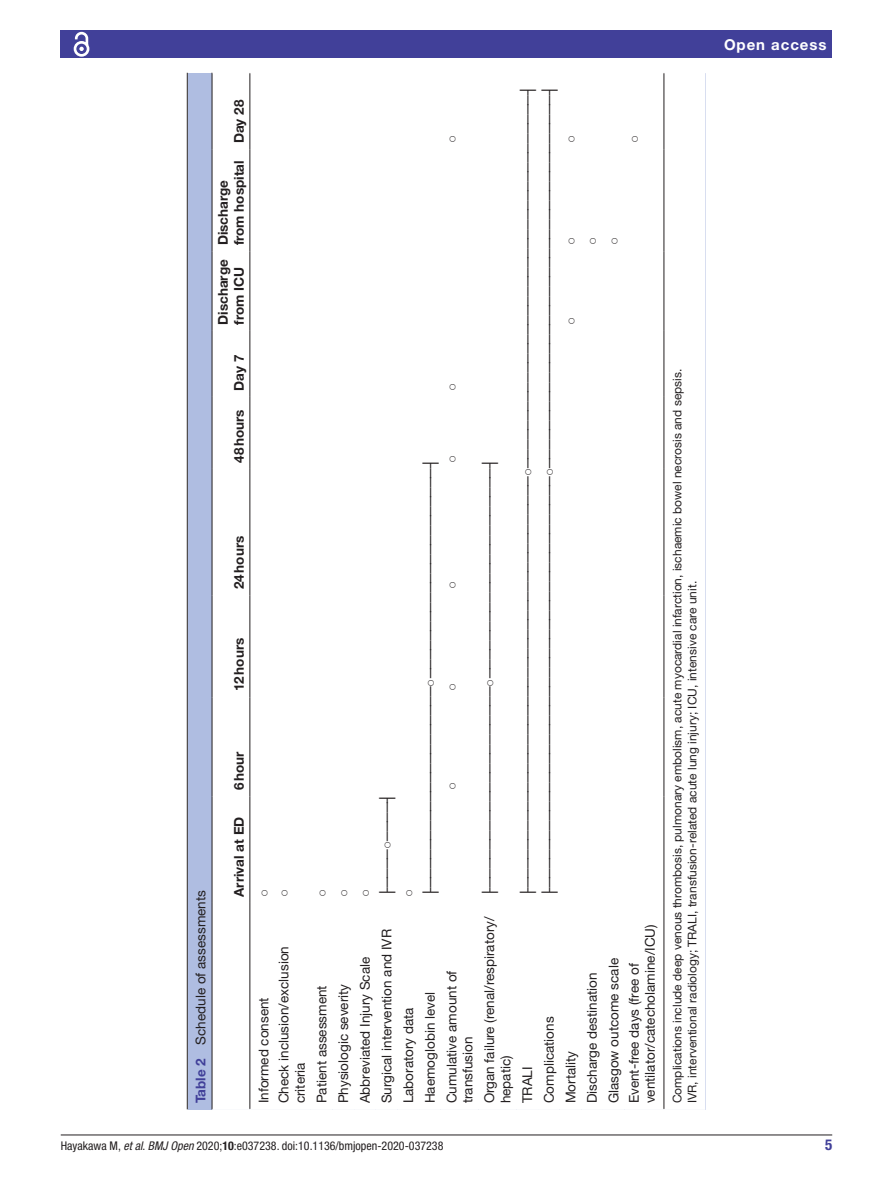
<style>
.page{position:relative;width:893px;height:1191px;background:#fff}
.page>*{position:absolute;margin:0;border:0;box-sizing:border-box;transform-origin:0 0}
.t1{font:700 15px "Helvetica Neue LT Std";letter-spacing:.065em;color:#fff}
.t2{font:700 condensed 15px "Helvetica Neue LT Std";color:#414099}
.t3{font:13.5px/16.2px "Helvetica Neue LT Std";color:#231f20}
.t4{font:13.5px "Times New Roman";color:#231f20}
.t5{font:700 13.5px/16.2px "Helvetica Neue LT Std";color:#231f20}
.t6{font:12px/15px "Helvetica Neue LT Std";color:#231f20}
.t7{font:condensed 12px "Helvetica Neue LT Std";color:#231f20}
.s1{font-weight:700;color:#414099}
.s2{font-style:italic}
.s3{font-weight:700}
</style>
<div class="page">
<hr style="left:61px;top:1134px;width:771px;height:1px;background:#231f20">
<div style="left:61px;top:31px;width:771px;height:27px;background:#414099"></div>
<svg style="left:73px;top:31px;width:17px;height:26px"></svg>
<div style="left:188px;top:73px;width:517px;height:1036px;background:#afbde1"></div>
<hr style="left:187px;top:73px;width:1px;height:1036px;background:#231f20">
<div style="left:213px;top:73px;width:492px;height:1036px;background:#fff"></div>
<hr style="left:212px;top:903px;width:1px;height:206px;background:#231f20">
<hr style="left:249px;top:903px;width:1px;height:206px;background:#231f20">
<hr style="left:212px;top:796px;width:1px;height:107px;background:#231f20">
<hr style="left:249px;top:796px;width:1px;height:107px;background:#231f20">
<hr style="left:212px;top:697px;width:1px;height:99px;background:#231f20">
<hr style="left:249px;top:697px;width:1px;height:99px;background:#231f20">
<hr style="left:212px;top:595px;width:1px;height:102px;background:#231f20">
<hr style="left:249px;top:595px;width:1px;height:102px;background:#231f20">
<hr style="left:212px;top:469px;width:1px;height:126px;background:#231f20">
<hr style="left:249px;top:469px;width:1px;height:126px;background:#231f20">
<hr style="left:212px;top:397px;width:1px;height:72px;background:#231f20">
<hr style="left:249px;top:397px;width:1px;height:72px;background:#231f20">
<hr style="left:212px;top:331px;width:1px;height:66px;background:#231f20">
<hr style="left:249px;top:331px;width:1px;height:66px;background:#231f20">
<hr style="left:212px;top:251px;width:1px;height:80px;background:#231f20">
<hr style="left:249px;top:251px;width:1px;height:80px;background:#231f20">
<hr style="left:212px;top:149px;width:1px;height:102px;background:#231f20">
<hr style="left:249px;top:149px;width:1px;height:102px;background:#231f20">
<hr style="left:212px;top:73px;width:1px;height:76px;background:#231f20">
<hr style="left:249px;top:73px;width:1px;height:76px;background:#231f20">
<hr style="left:664px;top:796px;width:1px;height:107px;background:#231f20">
<hr style="left:664px;top:697px;width:1px;height:99px;background:#231f20">
<hr style="left:664px;top:595px;width:1px;height:102px;background:#231f20">
<hr style="left:664px;top:469px;width:1px;height:126px;background:#231f20">
<hr style="left:664px;top:397px;width:1px;height:72px;background:#231f20">
<hr style="left:664px;top:331px;width:1px;height:66px;background:#231f20">
<hr style="left:664px;top:251px;width:1px;height:80px;background:#231f20">
<hr style="left:664px;top:149px;width:1px;height:102px;background:#231f20">
<hr style="left:664px;top:73px;width:1px;height:76px;background:#231f20">
<hr style="left:664px;top:903px;width:1px;height:206px;background:#231f20">
<hr style="left:681px;top:73px;width:1px;height:1030px;background:#fff">
<hr style="left:696px;top:73px;width:1px;height:1030px;background:#fff">
<p class="t5" style="left:231px;top:143px;width:45px;rotate:-90deg">Day 28</p>
<p class="t5" style="left:214px;top:245px;width:86px;rotate:-90deg">Discharge from hospital</p>
<p class="t5" style="left:214px;top:325px;width:67px;rotate:-90deg">Discharge from ICU</p>
<p class="t5" style="left:231px;top:391px;width:38px;rotate:-90deg">Day 7</p>
<p class="t5" style="left:231px;top:463px;width:55px;rotate:-90deg">48hours</p>
<p class="t3" style="left:193px;top:1103px;width:215px;rotate:-90deg"><span class="s1">Table 2</span> Schedule of assessments</p>
<p class="t5" style="left:231px;top:589px;width:55px;rotate:-90deg">24hours</p>
<p class="t5" style="left:231px;top:691px;width:55px;rotate:-90deg">12hours</p>
<p class="t5" style="left:231px;top:790px;width:40px;rotate:-90deg">6hour</p>
<p class="t5" style="left:231px;top:897px;width:82px;rotate:-90deg">Arrival at ED</p>
<p class="t4" style="left:254px;top:897px;width:10px;rotate:-90deg">○</p>
<p class="t4" style="left:275px;top:897px;width:10px;rotate:-90deg">○</p>
<p class="t4" style="left:312px;top:897px;width:10px;rotate:-90deg">○</p>
<p class="t3" style="left:255px;top:1103px;width:108px;rotate:-90deg">Informed consent</p>
<p class="t3" style="left:276px;top:1103px;width:159px;rotate:-90deg">Check inclusion/exclusion criteria</p>
<p class="t3" style="left:313px;top:1103px;width:120px;rotate:-90deg">Patient assessment</p>
<p class="t4" style="left:442px;top:143px;width:10px;rotate:-90deg">○</p>
<p class="t4" style="left:442px;top:391px;width:10px;rotate:-90deg">○</p>
<p class="t4" style="left:334px;top:897px;width:10px;rotate:-90deg">○</p>
<p class="t4" style="left:356px;top:897px;width:10px;rotate:-90deg">○</p>
<p class="t4" style="left:377px;top:897px;width:105px;rotate:-90deg">├────○────┤</p>
<p class="t4" style="left:399px;top:897px;width:10px;rotate:-90deg">○</p>
<p class="t4" style="left:421px;top:897px;width:440px;rotate:-90deg">├─────────────────────○──────────────────────┤</p>
<p class="t4" style="left:442px;top:463px;width:10px;rotate:-90deg">○</p>
<p class="t4" style="left:442px;top:589px;width:10px;rotate:-90deg">○</p>
<p class="t4" style="left:442px;top:691px;width:10px;rotate:-90deg">○</p>
<p class="t4" style="left:442px;top:790px;width:10px;rotate:-90deg">○</p>
<p class="t3" style="left:335px;top:1103px;width:121px;rotate:-90deg">Physiologic severity</p>
<p class="t3" style="left:357px;top:1103px;width:148px;rotate:-90deg">Abbreviated Injury Scale</p>
<p class="t3" style="left:378px;top:1103px;width:176px;rotate:-90deg">Surgical intervention and IVR</p>
<p class="t3" style="left:400px;top:1103px;width:98px;rotate:-90deg">Laboratory data</p>
<p class="t3" style="left:422px;top:1103px;width:113px;rotate:-90deg">Haemoglobin level</p>
<p class="t3" style="left:443px;top:1103px;width:134px;rotate:-90deg">Cumulative amount of transfusion</p>
<p class="t4" style="left:480px;top:897px;width:440px;rotate:-90deg">├─────────────────────○──────────────────────┤</p>
<p class="t4" style="left:518px;top:897px;width:813px;rotate:-90deg">├───────────────────────────────────────────○───────────────────────────────────────┤</p>
<p class="t4" style="left:540px;top:897px;width:813px;rotate:-90deg">├───────────────────────────────────────────○───────────────────────────────────────┤</p>
<p class="t4" style="left:561px;top:143px;width:10px;rotate:-90deg">○</p>
<p class="t4" style="left:561px;top:245px;width:10px;rotate:-90deg">○</p>
<p class="t4" style="left:561px;top:325px;width:10px;rotate:-90deg">○</p>
<p class="t3" style="left:481px;top:1103px;width:189px;rotate:-90deg">Organ failure (renal/respiratory/ hepatic)</p>
<p class="t3" style="left:519px;top:1103px;width:38px;rotate:-90deg">TRALI</p>
<p class="t3" style="left:541px;top:1103px;width:88px;rotate:-90deg">Complications</p>
<p class="t3" style="left:562px;top:1103px;width:54px;rotate:-90deg">Mortality</p>
<p class="t4" style="left:625px;top:143px;width:10px;rotate:-90deg">○</p>
<p class="t4" style="left:583px;top:245px;width:10px;rotate:-90deg">○</p>
<p class="t4" style="left:605px;top:245px;width:10px;rotate:-90deg">○</p>
<p class="t3" style="left:584px;top:1103px;width:132px;rotate:-90deg">Discharge destination</p>
<p class="t3" style="left:626px;top:1103px;width:181px;rotate:-90deg">Event-free days (free of ventilator/catecholamine/ICU)</p>
<p class="t3" style="left:605px;top:1103px;width:147px;rotate:-90deg">Glasgow outcome scale</p>
<p class="t6" style="left:670px;top:1103px;width:736px;rotate:-90deg">Complications include deep venous thrombosis, pulmonary embolism, acute myocardial infarction, ischaemic bowel necrosis and sepsis.<br>IVR, interventional radiology; TRALI, transfusion-related acute lung injury; ICU, intensive care unit.</p>
<p class="t1" style="left:724px;top:35px;width:104px">Open access</p>
<p class="t7" style="left:61px;top:1138px;width:384px">Hayakawa M, <span class="s2">et al</span>. <span class="s2">BMJ Open</span> 2020;<span class="s3">10</span>:e037238. doi:10.1136/bmjopen-2020-037238</p>
<p class="t2" style="left:825px;top:1135px;width:9px">5</p>
</div>
